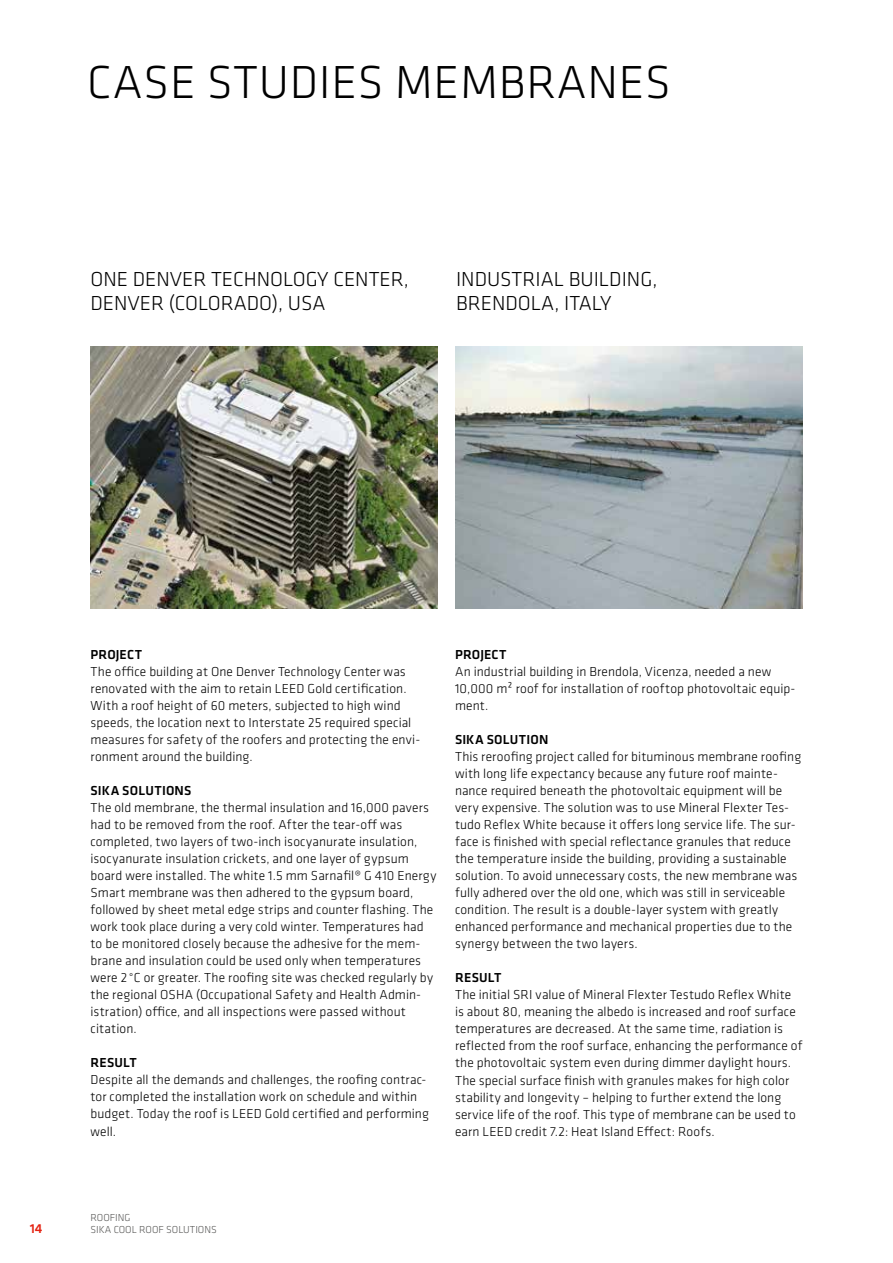
<style>
.page{position:relative;width:893px;height:1263px;background:#fff}
.page>*{position:absolute;margin:0;border:0;box-sizing:border-box;transform-origin:0 0}
.t1{font:300 48px "Klavika";letter-spacing:.015em;color:#000}
.t2{font:300 21px/24px "Klavika";color:#000}
.t3{font:300 13.5px/17px "Klavika";letter-spacing:.01em;color:#000}
.t4{font:500 13.5px "Klavika";letter-spacing:.015em;color:#000}
.t5{font:500 13.5px "Klavika";color:#e42313}
.t6{font:300 10.5px/12.6px "Klavika";color:#575756}
</style>
<div class="page">
<img style="left:455px;top:346px;width:347px;height:262px">
<img style="left:91px;top:346px;width:347px;height:262px">
<h1 class="t1" style="left:87px;top:53px;width:585px">CASE STUDIES MEMBRANES</h1>
<h2 class="t2" style="left:91px;top:267px;width:320px">ONE DENVER TECHNOLOGY CENTER,<br>DENVER (COLORADO), USA</h2>
<h2 class="t2" style="left:456px;top:267px;width:203px">INDUSTRIAL BUILDING,<br>BRENDOLA, ITALY</h2>
<p class="t4" style="left:91px;top:645px;width:53px">PROJECT</p>
<p class="t3" style="left:91px;top:663px;width:331px">The office building at One Denver Technology Center was renovated with the aim to retain LEED Gold certification.<br>With a roof height of 60 meters, subjected to high wind speeds, the location next to Interstate 25 required special measures for safety of the roofers and protecting the envi&shy;ronment around the building.</p>
<p class="t4" style="left:91px;top:782px;width:102px">SIKA SOLUTIONS</p>
<p class="t3" style="left:91px;top:799px;width:347px">The old membrane, the thermal insulation and 16,000 pavers had to be removed from the roof. After the tear-off was completed, two layers of two-inch isocyanurate insulation, isocyanurate insulation crickets, and one layer of gypsum board were installed. The white 1.5 mm Sarnafil® G 410 Energy Smart membrane was then adhered to the gypsum board, followed by sheet metal edge strips and counter flashing. The work took place during a very cold winter. Temperatures had to be monitored closely because the adhesive for the mem&shy;brane and insulation could be used only when temperatures were 2 °C or greater. The roofing site was checked regularly by the regional OSHA (Occupational Safety and Health Admin&shy;istration) office, and all inspections were passed without citation.</p>
<p class="t4" style="left:91px;top:1054px;width:48px">RESULT</p>
<p class="t3" style="left:91px;top:1071px;width:340px">Despite all the demands and challenges, the roofing contrac&shy;tor completed the installation work on schedule and within budget. Today the roof is LEED Gold certified and performing well.</p>
<p class="t4" style="left:455px;top:646px;width:53px">PROJECT</p>
<p class="t3" style="left:455px;top:663px;width:342px">An industrial building in Brendola, Vicenza, needed a new<br>10,000 m² roof for installation of rooftop photovoltaic equip&shy;ment.</p>
<p class="t4" style="left:455px;top:731px;width:95px">SIKA SOLUTION</p>
<p class="t3" style="left:455px;top:748px;width:348px">This reroofing project called for bituminous membrane roofing with long life expectancy because any future roof mainte&shy;nance required beneath the photovoltaic equipment will be very expensive. The solution was to use Mineral Flexter Tes&shy;tudo Reflex White because it offers long service life. The sur&shy;face is finished with special reflectance granules that reduce the temperature inside the building, providing a sustainable solution. To avoid unnecessary costs, the new membrane was fully adhered over the old one, which was still in serviceable condition. The result is a double-layer system with greatly enhanced performance and mechanical properties due to the synergy between the two layers.</p>
<p class="t4" style="left:455px;top:969px;width:48px">RESULT</p>
<p class="t3" style="left:455px;top:986px;width:349px">The initial SRI value of Mineral Flexter Testudo Reflex White is about 80, meaning the albedo is increased and roof surface temperatures are decreased. At the same time, radiation is reflected from the roof surface, enhancing the performance of the photovoltaic system even during dimmer daylight hours.<br>The special surface finish with granules makes for high color stability and longevity – helping to further extend the long service life of the roof. This type of membrane can be used to earn LEED credit 7.2: Heat Island Effect: Roofs.</p>
<p class="t5" style="left:30px;top:1219px;width:14px">14</p>
<p class="t6" style="left:91px;top:1211px;width:128px">ROOFING<br>SIKA COOL ROOF SOLUTIONS</p>
</div>
